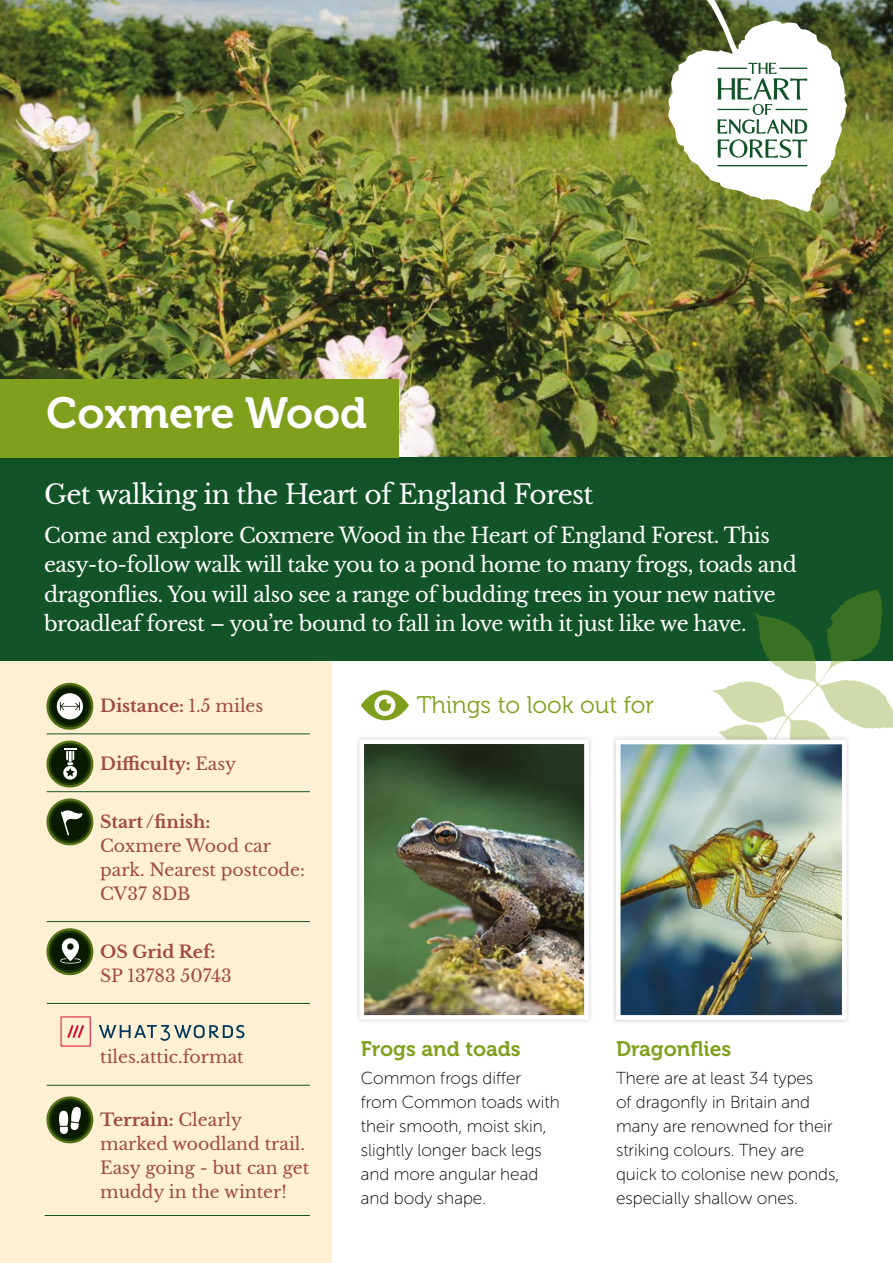
<style>
.page{position:relative;width:893px;height:1263px;background:#fff}
.page>*{position:absolute;margin:0;border:0;box-sizing:border-box;transform-origin:0 0}
.t1{font:43.5px "Museo 700";color:#fff}
.t2{font:26.4px "Libre Baskerville";letter-spacing:-.025em;color:#fff}
.t3{font:24px "Museo 300";color:#80a01d}
.t4{font:21px "Museo 700";color:#80a01d}
.t5{font:20.85px/29.2px "Libre Baskerville";letter-spacing:-.025em;color:#fff}
.t6{font:17.4px/24px "Museo Sans Rounded 100";color:#000}
.t7{font:17.25px/24px "Libre Baskerville";color:#9f4a43}
.t8{font:700 17.25px "Libre Baskerville";color:#9f4a43}
.s1{font-weight:400}
.s2{font-weight:700}
</style>
<div class="page">
<div style="left:0;top:640px;width:332px;height:623px;background:#ffefd3"></div>
<div style="left:0;top:456px;width:893px;height:205px;background:#125428"></div>
<img style="left:0;top:0;width:893px;height:457px">
<div style="left:0;top:380px;width:399px;height:78px;background:#80a01d"></div>
<svg style="left:46px;top:683px;width:47px;height:47px"></svg>
<hr style="left:47px;top:733px;width:263px;height:1px;background:#125428">
<svg style="left:46px;top:741px;width:47px;height:46px"></svg>
<hr style="left:47px;top:791px;width:263px;height:1px;background:#125428">
<svg style="left:46px;top:798px;width:47px;height:47px"></svg>
<hr style="left:47px;top:921px;width:263px;height:1px;background:#125428">
<svg style="left:46px;top:928px;width:47px;height:47px"></svg>
<hr style="left:47px;top:1003px;width:263px;height:1px;background:#125428">
<hr style="left:47px;top:1085px;width:263px;height:1px;background:#125428">
<svg style="left:46px;top:1096px;width:47px;height:47px"></svg>
<hr style="left:45px;top:1215px;width:265px;height:1px;background:#125428">
<div style="left:355px;top:735px;width:238px;height:289px;background:#f3f3f3"></div>
<img style="left:365px;top:745px;width:218px;height:269px">
<div style="left:359px;top:739px;width:230px;height:281px;border:5px solid #fff"></div>
<svg style="left:61px;top:1016px;width:30px;height:30px"></svg>
<svg style="left:99px;top:1025px;width:145px;height:16px"></svg>
<svg style="left:361px;top:690px;width:48px;height:30px"></svg>
<svg style="left:713px;top:589px;width:180px;height:146px"></svg>
<div style="left:611px;top:735px;width:240px;height:290px;background:#000;opacity:.2"></div>
<img style="left:622px;top:745px;width:219px;height:269px">
<div style="left:616px;top:739px;width:231px;height:281px;border:5px solid #fff"></div>
<svg style="left:668px;top:0;width:179px;height:212px"></svg>
<h1 class="t1" style="left:47px;top:389px;width:322px">Coxmere Wood</h1>
<h2 class="t2" style="left:44px;top:478px;width:551px">Get walking in the Heart of England Forest</h2>
<p class="t5" style="left:44px;top:521px;width:754px">Come and explore Coxmere Wood in the Heart of England Forest. This easy-to-follow walk will take you to a pond home to many frogs, toads and dragonflies. You will also see a range of budding trees in your new native broadleaf forest – you’re bound to fall in love with it just like we have.</p>
<p class="t8" style="left:100px;top:695px;width:165px">Distance: <span class="s1">1.5 miles</span></p>
<p class="t8" style="left:100px;top:753px;width:137px">Difficulty: <span class="s1">Easy</span></p>
<p class="t8" style="left:100px;top:811px;width:112px">Start /finish:</p>
<p class="t7" style="left:100px;top:833px;width:206px">Coxmere Wood car park. Nearest postcode:<br>CV37 8DB</p>
<p class="t8" style="left:100px;top:941px;width:117px">OS Grid Ref:</p>
<p class="t7" style="left:100px;top:963px;width:133px">SP 13783 50743</p>
<p class="t7" style="left:100px;top:1045px;width:145px">tiles.attic.format</p>
<p class="t7" style="left:100px;top:1107px;width:211px"><span class="s2">Terrain:</span> Clearly marked woodland trail.<br>Easy going - but can get muddy in the winter!</p>
<h3 class="t3" style="left:417px;top:692px;width:239px">Things to look out for</h3>
<p class="t4" style="left:361px;top:1037px;width:161px">Frogs and toads</p>
<p class="t6" style="left:361px;top:1066px;width:200px">Common frogs differ from Common toads with their smooth, moist skin, slightly longer back legs and more angular head and body shape.</p>
<p class="t4" style="left:616px;top:1037px;width:117px">Dragonflies</p>
<p class="t6" style="left:616px;top:1066px;width:225px">There are at least 34 types<br>of dragonfly in Britain and many are renowned for their striking colours. They are quick to colonise new ponds, especially shallow ones.</p>
</div>
